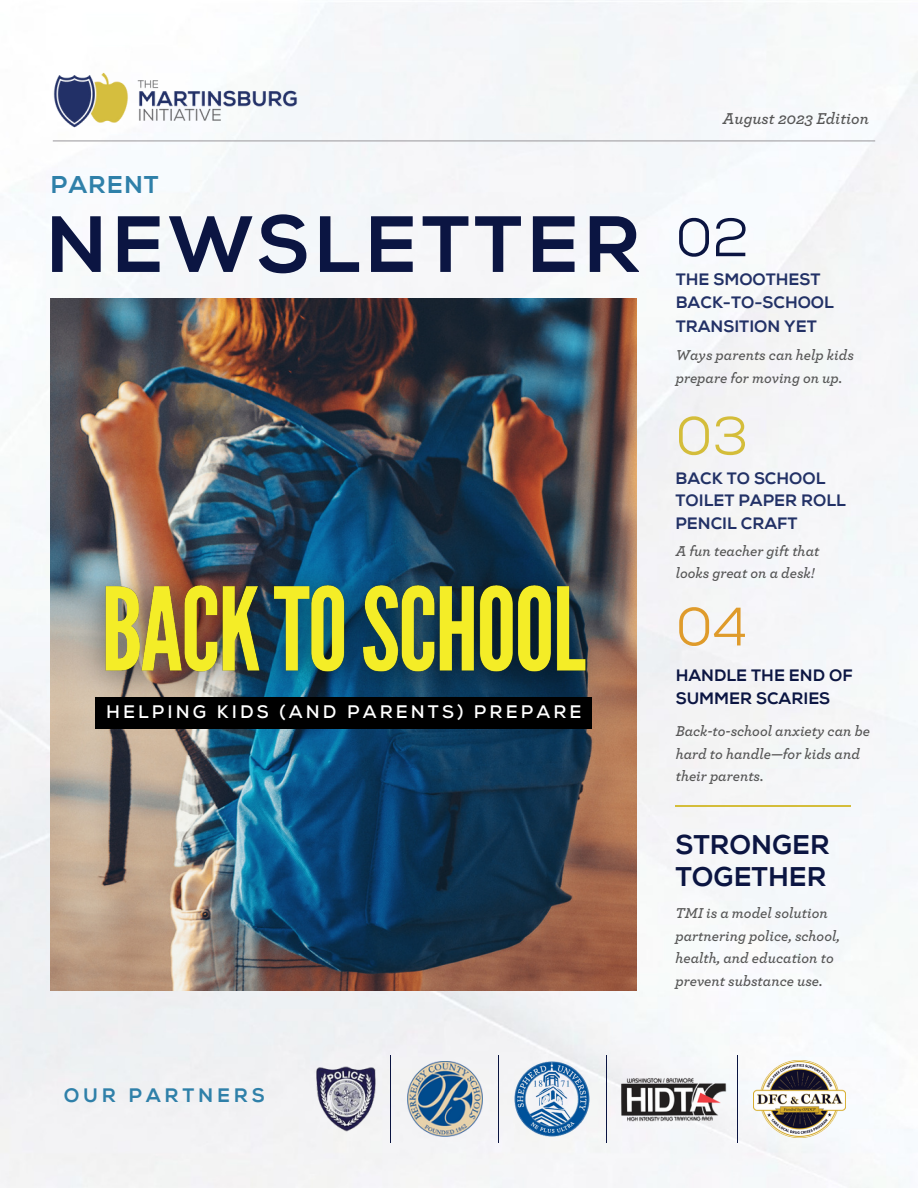
<style>
.page{position:relative;width:918px;height:1188px;background:#f5f6f8}
.page>*{position:absolute;margin:0;border:0;box-sizing:border-box;transform-origin:0 0}
.t1{font:54px "Nexa";color:#0b1542}
.t2{font:54px "Nexa";color:#d4bd3a}
.t3{font:54px "Nexa";color:#df9b2b}
.t4{font:800 27px/32.7px "Nexa";color:#0b1542}
.t5{font:800 24.3px "Nexa";letter-spacing:.04em;color:#2f80a9}
.t6{font:800 19.5px "Nexa";letter-spacing:.195em;color:#2f80a9}
.t7{font:700 18.15px "Nexa";letter-spacing:.17em;color:#fff}
.t8{font:800 16.5px/23.7px "Nexa";color:#223166}
.t9{font:800 16.5px/23.7px "Nexa";color:#0b1542}
.t10{font:italic 600 16.5px "Archer";color:#565656}
.t11{font:italic 600 15px/22.5px "Archer";color:#565656}
</style>
<div class="page">
<svg style="left:52px;top:214px;width:587px;height:59px"></svg>
<img style="left:51px;top:299px;width:586px;height:692px">
<hr style="left:676px;top:806px;width:175px;height:1px;background:#d4bd3a">
<hr style="left:390px;top:1055px;width:1px;height:87px;background:#0a1441">
<hr style="left:498px;top:1055px;width:1px;height:87px;background:#0a1441">
<hr style="left:606px;top:1055px;width:1px;height:87px;background:#0a1441">
<hr style="left:737px;top:1055px;width:1px;height:87px;background:#0a1441">
<img style="left:303px;top:1055px;width:87px;height:87px">
<img style="left:515px;top:1062px;width:75px;height:75px">
<img style="left:622px;top:1077px;width:107px;height:44px">
<img style="left:754px;top:1060px;width:91px;height:78px">
<img style="left:53px;top:71px;width:250px;height:58px">
<img style="left:407px;top:1062px;width:76px;height:75px">
<hr style="left:53px;top:140px;width:822px;height:1px;background:#a3a1a5">
<img style="left:60px;top:544px;width:570px;height:177px">
<div style="left:95px;top:697px;width:497px;height:32px;background:#000"></div>
<p class="t5" style="left:51px;top:174px;width:110px">PARENT</p>
<p class="t7" style="left:106px;top:701px;width:477px">HELPING KIDS (AND PARENTS) PREPARE</p>
<p class="t6" style="left:64px;top:1087px;width:203px">OUR PARTNERS</p>
<p class="t10" style="left:723px;top:111px;width:148px">August 2023 Edition</p>
<p class="t1" style="left:676px;top:213px;width:75px">02</p>
<p class="t8" style="left:676px;top:270px;width:160px">THE SMOOTHEST<br>BACK-TO-SCHOOL<br>TRANSITION YET</p>
<p class="t11" style="left:676px;top:345px;width:180px">Ways parents can help kids prepare for moving on up.</p>
<p class="t2" style="left:676px;top:411px;width:74px">03</p>
<p class="t8" style="left:676px;top:469px;width:172px;line-height:22.5px">BACK TO SCHOOL<br>TOILET PAPER ROLL<br>PENCIL CRAFT</p>
<p class="t11" style="left:676px;top:540px;width:145px">A fun teacher gift that looks great on a desk!</p>
<p class="t3" style="left:676px;top:602px;width:73px">04</p>
<p class="t9" style="left:676px;top:666px;width:178px">HANDLE THE END OF<br>SUMMER SCARIES</p>
<p class="t11" style="left:676px;top:720px;width:196px">Back-to-school anxiety can be hard to handle—for kids and their parents.</p>
<p class="t4" style="left:676px;top:832px;width:156px">STRONGER<br>TOGETHER</p>
<p class="t11" style="left:676px;top:902px;width:166px">TMI is a model solution partnering police, school, health, and education to prevent substance use.</p>
</div>
